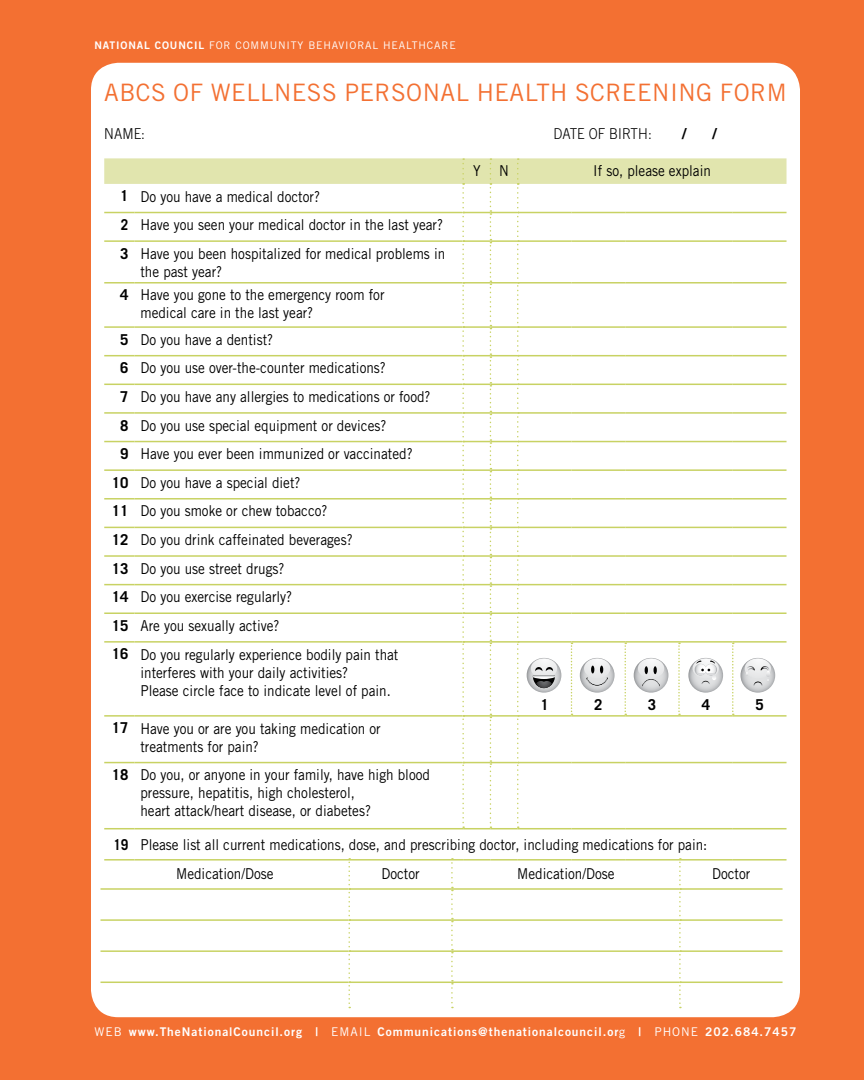
<style>
.page{position:relative;width:864px;height:1080px;background:#f37032}
.page>*{position:absolute;margin:0;border:0;box-sizing:border-box;transform-origin:0 0}
.t1{font:24px "Trade Gothic";letter-spacing:.02em;color:#f37032}
.t2{font:15px/18px "Trade Gothic";color:#000;scale:.9 1}
.t3{font:300 15px "Trade Gothic";letter-spacing:.005em;color:#000;scale:.9 1}
.t4{font:700 15px "Trade Gothic";color:#000}
.t5{font:700 15px "Trade Gothic";color:#000;scale:.9 1}
.t6{font:12px "Trade Gothic Bold Two";letter-spacing:.08em;color:#fff}
.t7{font:10.5px "Trade Gothic";letter-spacing:.08em;color:#fff}
.s1{font-family:"Trade Gothic Bold Two"}
.s2{font-weight:700}
.s3{font-family:"Trade Gothic"}
</style>
<div class="page">
<div style="left:91px;top:63px;width:709px;height:954px;background:#fff;border-radius:27px"></div>
<hr style="left:104px;top:859px;width:30px;height:2px;background:#c8d263">
<hr style="left:134px;top:859px;width:329px;height:2px;background:#c8d263">
<hr style="left:463px;top:859px;width:27px;height:2px;background:#c8d263">
<hr style="left:490px;top:859px;width:28px;height:2px;background:#c8d263">
<hr style="left:518px;top:859px;width:54px;height:2px;background:#c8d263">
<hr style="left:572px;top:859px;width:53px;height:2px;background:#c8d263">
<hr style="left:625px;top:859px;width:54px;height:2px;background:#c8d263">
<hr style="left:679px;top:859px;width:54px;height:2px;background:#c8d263">
<hr style="left:733px;top:859px;width:54px;height:2px;background:#c8d263">
<svg style="left:348px;top:858px;width:2px;height:150px"></svg>
<svg style="left:451px;top:858px;width:2px;height:150px"></svg>
<svg style="left:679px;top:858px;width:2px;height:150px"></svg>
<hr style="left:100px;top:888px;width:248px;height:2px;background:#c8d263">
<hr style="left:681px;top:888px;width:102px;height:2px;background:#c8d263">
<hr style="left:100px;top:919px;width:248px;height:2px;background:#c8d263">
<hr style="left:681px;top:919px;width:102px;height:2px;background:#c8d263">
<hr style="left:100px;top:950px;width:248px;height:2px;background:#c8d263">
<hr style="left:681px;top:950px;width:102px;height:2px;background:#c8d263">
<hr style="left:100px;top:982px;width:248px;height:1px;background:#c8d263">
<hr style="left:681px;top:982px;width:102px;height:1px;background:#c8d263">
<hr style="left:350px;top:888px;width:102px;height:2px;background:#c8d263">
<hr style="left:452px;top:888px;width:227px;height:2px;background:#c8d263">
<hr style="left:350px;top:919px;width:102px;height:2px;background:#c8d263">
<hr style="left:452px;top:919px;width:227px;height:2px;background:#c8d263">
<hr style="left:350px;top:950px;width:102px;height:2px;background:#c8d263">
<hr style="left:452px;top:950px;width:227px;height:2px;background:#c8d263">
<hr style="left:350px;top:982px;width:102px;height:1px;background:#c8d263">
<hr style="left:452px;top:982px;width:227px;height:1px;background:#c8d263">
<svg style="left:104px;top:158px;width:683px;height:671px"></svg>
<p class="t7" style="left:94px;top:39px;width:326px"><span class="s1">National Council</span> for Community Behavioral Healthca</p>
<p class="t7" style="left:441px;top:39px;width:16px">re</p>
<h1 class="t1" style="left:104px;top:78px;width:684px">ABCs of Wellness Personal Health Screening Form</h1>
<p class="t3" style="left:104px;top:124px;width:47px">NAME:</p>
<p class="t3" style="left:554px;top:124px;width:111px">DATE OF BIRTH:</p>
<p class="t5" style="left:682px;top:124px;width:6px">/</p>
<p class="t5" style="left:713px;top:124px;width:6px">/</p>
<p class="t2" style="left:473px;top:162px;width:9px">Y</p>
<p class="t2" style="left:499px;top:162px;width:9px">N</p>
<p class="t2" style="left:593px;top:162px;width:132px">If so, please explain</p>
<p class="t2" style="left:120px;top:182px;width:363px;line-height:28.7px"><span class="s2">1</span> Do you have a medical doctor?<br><span class="s2">2</span> Have you seen your medical doctor in the last year?<br><span class="s2">3</span> Have you been hospitalized for medical problems in</p>
<p class="t2" style="left:120px;top:259px;width:295px;line-height:23.7px;text-indent:20px">the past year?<br><span class="s2">4</span> Have you gone to the emergency room for</p>
<p class="t2" style="left:120px;top:300px;width:216px;line-height:26.2px;text-indent:20px">medical care in the last year?<br><span class="s2">5</span> Do you have a dentist?</p>
<p class="t2" style="left:120px;top:359px;width:297px"><span class="s2">6</span> Do you use over-the-counter medications?</p>
<p class="t2" style="left:120px;top:387px;width:347px"><span class="s2">7</span> Do you have any allergies to medications or food?</p>
<p class="t2" style="left:120px;top:416px;width:297px"><span class="s2">8</span> Do you use special equipment or devices?</p>
<p class="t2" style="left:120px;top:445px;width:327px"><span class="s2">9</span> Have you ever been immunized or vaccinated?</p>
<p class="t2" style="left:112px;top:473px;width:211px"><span class="s2">10</span> Do you have a special diet?</p>
<p class="t2" style="left:112px;top:502px;width:241px"><span class="s2">11</span> Do you smoke or chew tobacco?</p>
<p class="t2" style="left:112px;top:531px;width:269px"><span class="s2">12</span> Do you drink caffeinated beverages?</p>
<p class="t2" style="left:112px;top:559px;width:193px"><span class="s2">13</span> Do you use street drugs?</p>
<p class="t2" style="left:112px;top:588px;width:202px"><span class="s2">14</span> Do you exercise regularly?</p>
<p class="t2" style="left:112px;top:616px;width:188px"><span class="s2">15</span> Are you sexually active?</p>
<p class="t2" style="left:112px;top:645px;width:320px"><span class="s2">16</span> Do you regularly experience bodily pain that</p>
<p class="t2" style="left:140px;top:663px;width:280px">interferes with your daily activities?<br>Please circle face to indicate level of pain.</p>
<p class="t4" style="left:540px;top:695px;width:10px">1</p>
<p class="t4" style="left:594px;top:695px;width:10px">2</p>
<p class="t4" style="left:648px;top:695px;width:10px">3</p>
<p class="t4" style="left:702px;top:695px;width:10px">4</p>
<p class="t4" style="left:755px;top:695px;width:10px">5</p>
<p class="t2" style="left:140px;top:719px;width:269px;text-indent:-29px"><span class="s2">17</span> Have you or are you taking medication or treatments for pain?</p>
<p class="t2" style="left:140px;top:766px;width:323px;text-indent:-29px"><span class="s2">18</span> Do you, or anyone in your family, have high blood pressure, hepatitis, high cholesterol,<br>heart attack/heart disease, or diabetes?</p>
<p class="t2" style="left:176px;top:830px;width:592px;line-height:29.2px;text-indent:-63px"><span class="s2">19</span> Please list all current medications, dose, and prescribing doctor, including medications for pain:<br>M edication/Dose</p>
<p class="t2" style="left:381px;top:865px;width:44px">Doctor</p>
<p class="t2" style="left:517px;top:865px;width:110px">M edication/Dose</p>
<p class="t2" style="left:712px;top:865px;width:44px">Doctor</p>
<p class="t6" style="left:94px;top:1024px;width:703px"><span class="s3">w eb</span> www.TheNationalCouncil.org | <span class="s3">email</span> Communications@thenationalcouncil.or<span class="s3">g</span> | <span class="s3">ph one</span> 202.684.7457</p>
</div>
